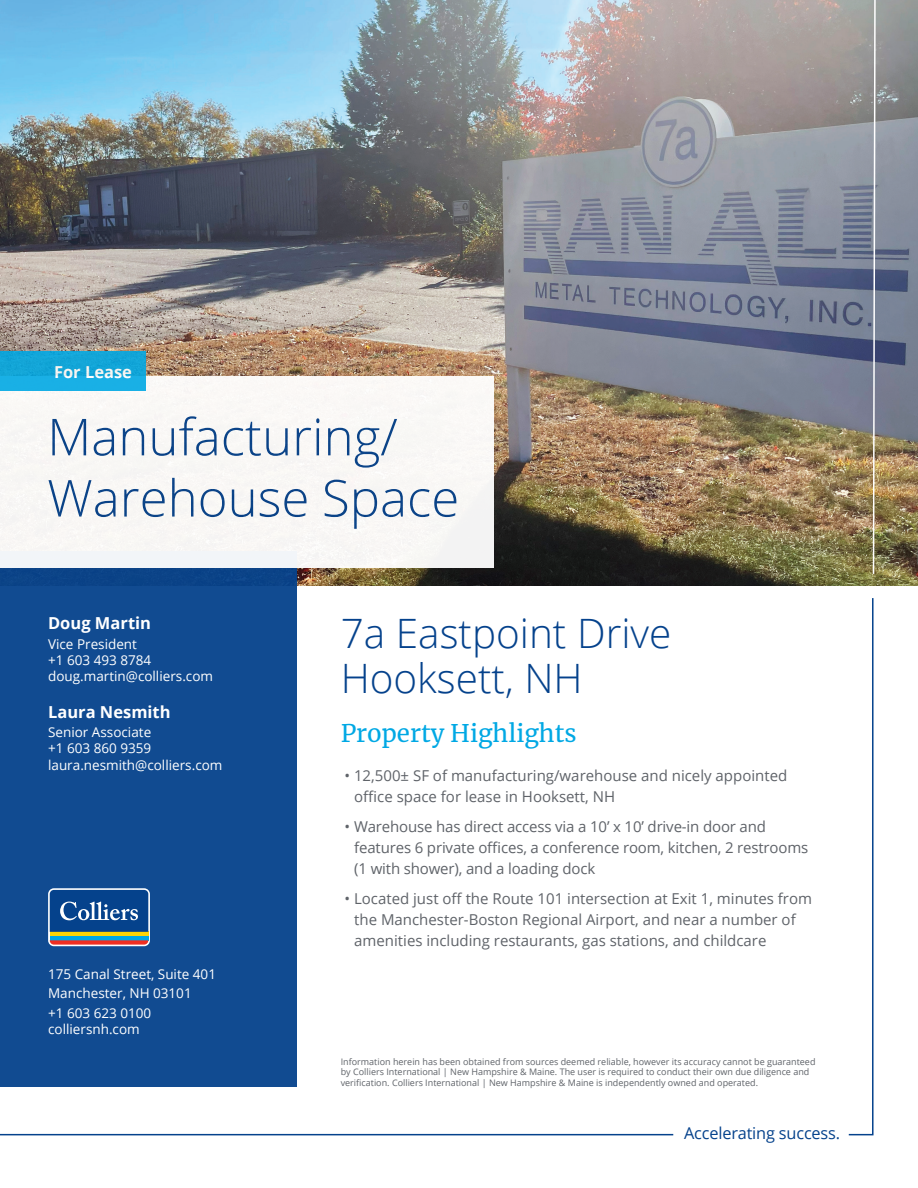
<style>
.page{position:relative;width:918px;height:1188px;background:#fff}
.page>*{position:absolute;margin:0;border:0;box-sizing:border-box;transform-origin:0 0}
.t1{font:300 51px/61.2px "Open Sans";color:#05428c}
.t2{font:300 40.5px/45px "Open Sans";color:#05428c}
.t3{font:24px "Merriweather";color:#00a8e4}
.t4{font:700 16.5px "Open Sans";color:#fff}
.t5{font:16.35px "Open Sans";letter-spacing:-.01em;color:#05428c}
.t6{font:15px/21px "Open Sans";color:#5f6369}
.t7{font:13.5px/16.2px "Open Sans";color:#fff}
.t8{font:9px/10.8px "Open Sans";color:#5f6369}
</style>
<div class="page">
<img style="left:0;top:0;width:918px;height:586px">
<svg style="left:848px;top:598px;width:26px;height:538px"></svg>
<hr style="left:0;top:1134px;width:673px;height:1px;background:#05428c">
<div style="left:0;top:551px;width:297px;height:535px;background:#114b91"></div>
<svg style="left:48px;top:888px;width:102px;height:58px"></svg>
<hr style="left:50px;top:936px;width:98px;height:4px;background:#00a8e4">
<hr style="left:50px;top:932px;width:98px;height:4px;background:#fed503">
<svg style="left:50px;top:940px;width:98px;height:5px"></svg>
<svg style="left:50px;top:890px;width:98px;height:42px"></svg>
<svg style="left:872px;top:0;width:5px;height:575px"></svg>
<div style="left:0;top:376px;width:493px;height:191px;background:#f9f7f5"></div>
<div style="left:0;top:352px;width:146px;height:39px;background:#14a8da"></div>
<p class="t4" style="left:54px;top:360px;width:80px">For Lease</p>
<h1 class="t1" style="left:47px;top:405px;width:414px">Manufacturing/<br>Warehouse Space</h1>
<p class="t4" style="left:48px;top:612px;width:104px">Doug Martin</p>
<p class="t7" style="left:48px;top:636px;width:166px">Vice President<br>+1 603 493 8784 doug.martin@colliers.com</p>
<p class="t4" style="left:48px;top:700px;width:124px">Laura Nesmith</p>
<p class="t7" style="left:48px;top:724px;width:176px">Senior Associate<br>+1 603 860 9359 laura.nesmith@colliers.com</p>
<p class="t7" style="left:48px;top:964px;width:169px;line-height:19.5px">175 Canal Street, Suite 401<br>Manchester, NH 03101<br>+1 603 623 0100</p>
<p class="t7" style="left:48px;top:1021px;width:93px">colliersnh.com</p>
<h2 class="t2" style="left:341px;top:610px;width:332px">7a Eastpoint Drive<br>Hooksett, NH</h2>
<h3 class="t3" style="left:341px;top:717px;width:237px">Property Highlights</h3>
<p class="t6" style="left:354px;top:764px;width:435px;text-indent:-10px">• 12,500± SF of manufacturing/warehouse and nicely appointed office space for lease in Hooksett, NH</p>
<p class="t6" style="left:354px;top:815px;width:456px;text-indent:-10px">• Warehouse has direct access via a 10’ x 10’ drive-in door and features 6 private offices, a conference room, kitchen, 2 restrooms (1 with shower), and a loading dock</p>
<p class="t6" style="left:354px;top:887px;width:459px;text-indent:-10px">• Located just off the Route 101 intersection at Exit 1, minutes from the Manchester-Boston Regional Airport, and near a number of amenities including restaurants, gas stations, and childcare</p>
<p class="t8" style="left:341px;top:1056px;width:476px">Information herein has been obtained from sources deemed reliable, however its accuracy cannot be guaranteed by Colliers International | New Hampshire &amp; Maine. The user is required to conduct their own due diligence and verification. Colliers International | New Hampshire &amp; Maine is independently owned and operated.</p>
<p class="t5" style="left:684px;top:1122px;width:158px">Accelerating success.</p>
</div>
